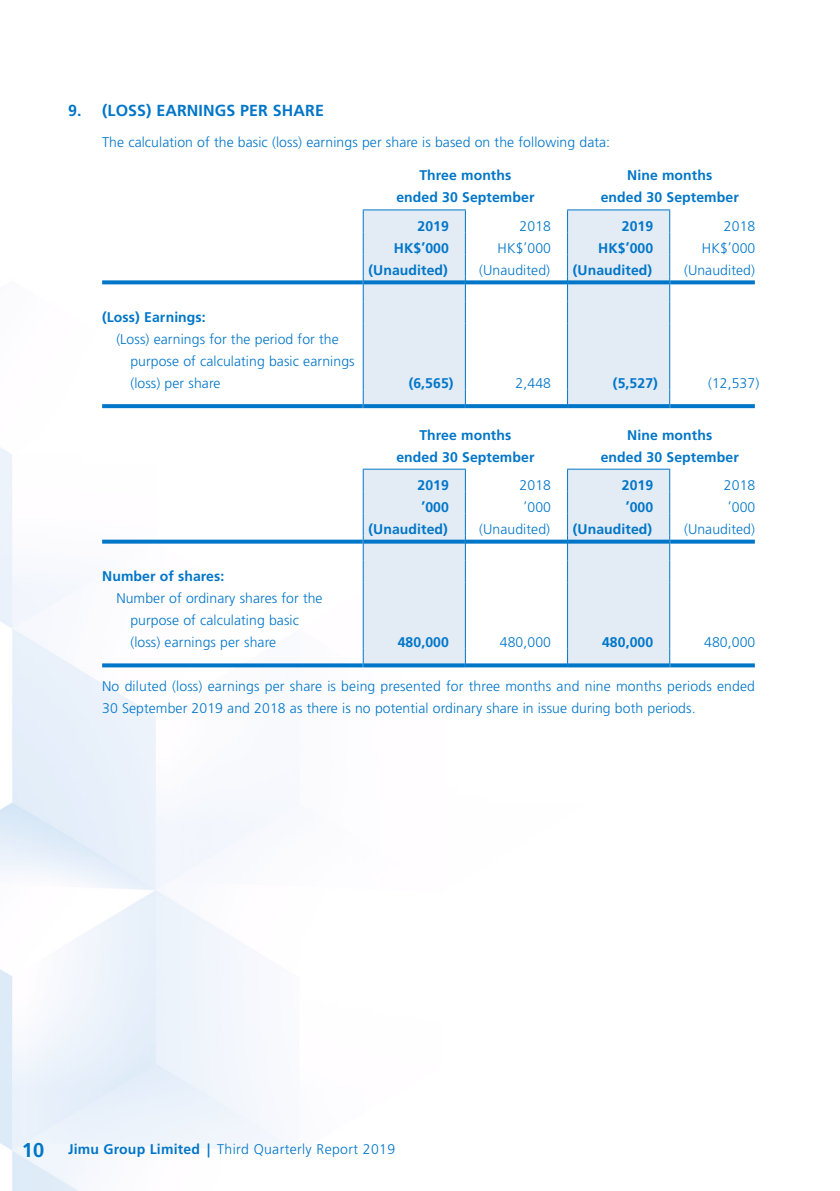
<style>
.page{position:relative;width:840px;height:1191px;background:#fff}
.page>*{position:absolute;margin:0;border:0;box-sizing:border-box;transform-origin:0 0}
.t1{font:700 16px "Frutiger LT Std";letter-spacing:.005em;color:#0076c8}
.t2{font:300 14px/22px "Frutiger LT Std";letter-spacing:.005em;color:#0076c8}
.t3{font:700 14px/22px "Frutiger LT Std";letter-spacing:.005em;color:#0076c8;text-align:center}
.t4{font:300 14px "Frutiger LT Std";letter-spacing:.025em;color:#0076c8}
.s1{font-weight:700;font-size:20px}
.s2{font-weight:700}
</style>
<div class="page">
<img style="left:0;top:209px;width:755px;height:982px">
<svg style="left:363px;top:210px;width:305px;height:194px;fill:#e3ebf4"></svg>
<hr style="left:362px;top:209px;width:103px;height:1px;background:#0076c8">
<hr style="left:566px;top:209px;width:103px;height:1px;background:#0076c8">
<svg style="left:362px;top:210px;width:1px;height:113px"></svg>
<svg style="left:464px;top:210px;width:1px;height:113px"></svg>
<svg style="left:566px;top:210px;width:1px;height:113px"></svg>
<svg style="left:668px;top:210px;width:1px;height:113px"></svg>
<hr style="left:362px;top:323px;width:1px;height:66px;background:#0076c8">
<hr style="left:464px;top:323px;width:1px;height:66px;background:#0076c8">
<hr style="left:566px;top:323px;width:1px;height:66px;background:#0076c8">
<hr style="left:668px;top:323px;width:1px;height:66px;background:#0076c8">
<svg style="left:362px;top:389px;width:1px;height:19px"></svg>
<svg style="left:464px;top:389px;width:1px;height:19px"></svg>
<svg style="left:566px;top:389px;width:1px;height:19px"></svg>
<svg style="left:668px;top:389px;width:1px;height:19px"></svg>
<svg style="left:102px;top:280px;width:260px;height:4px"></svg>
<svg style="left:363px;top:280px;width:101px;height:4px"></svg>
<svg style="left:465px;top:280px;width:101px;height:4px"></svg>
<svg style="left:567px;top:280px;width:101px;height:4px"></svg>
<svg style="left:669px;top:280px;width:85px;height:4px"></svg>
<svg style="left:102px;top:404px;width:260px;height:4px"></svg>
<svg style="left:363px;top:404px;width:101px;height:4px"></svg>
<svg style="left:465px;top:404px;width:101px;height:4px"></svg>
<svg style="left:567px;top:404px;width:101px;height:4px"></svg>
<svg style="left:669px;top:404px;width:85px;height:4px"></svg>
<svg style="left:363px;top:469px;width:305px;height:194px;fill:#e3ebf4"></svg>
<hr style="left:362px;top:469px;width:103px;height:1px;background:#0076c8">
<hr style="left:566px;top:469px;width:103px;height:1px;background:#0076c8">
<svg style="left:362px;top:470px;width:1px;height:112px"></svg>
<svg style="left:464px;top:470px;width:1px;height:112px"></svg>
<svg style="left:566px;top:470px;width:1px;height:112px"></svg>
<svg style="left:668px;top:470px;width:1px;height:112px"></svg>
<hr style="left:362px;top:582px;width:1px;height:66px;background:#0076c8">
<hr style="left:464px;top:582px;width:1px;height:66px;background:#0076c8">
<hr style="left:566px;top:582px;width:1px;height:66px;background:#0076c8">
<hr style="left:668px;top:582px;width:1px;height:66px;background:#0076c8">
<svg style="left:362px;top:648px;width:1px;height:19px"></svg>
<svg style="left:464px;top:648px;width:1px;height:19px"></svg>
<svg style="left:566px;top:648px;width:1px;height:19px"></svg>
<svg style="left:668px;top:648px;width:1px;height:19px"></svg>
<svg style="left:102px;top:539px;width:260px;height:4px"></svg>
<svg style="left:363px;top:539px;width:101px;height:4px"></svg>
<svg style="left:465px;top:539px;width:101px;height:4px"></svg>
<svg style="left:567px;top:539px;width:101px;height:4px"></svg>
<svg style="left:669px;top:539px;width:85px;height:4px"></svg>
<svg style="left:102px;top:663px;width:260px;height:4px"></svg>
<svg style="left:363px;top:663px;width:101px;height:4px"></svg>
<svg style="left:465px;top:663px;width:101px;height:4px"></svg>
<svg style="left:567px;top:663px;width:101px;height:4px"></svg>
<svg style="left:669px;top:663px;width:85px;height:4px"></svg>
<p class="t1" style="left:68px;top:101px;width:257px">9. (LOSS) EARNINGS PER SHARE</p>
<p class="t2" style="left:102px;top:131px;width:509px">The calculation of the basic (loss) earnings per share is based on the following data:</p>
<p class="t3" style="left:396px;top:165px;width:139px">Three months<br>ended 30 September</p>
<p class="t3" style="left:600px;top:165px;width:139px">Nine months<br>ended 30 September</p>
<p class="t3" style="left:417px;top:215px;width:33px">2019</p>
<p class="t2" style="left:519px;top:215px;width:33px">2018</p>
<p class="t3" style="left:621px;top:215px;width:33px">2019</p>
<p class="t2" style="left:723px;top:215px;width:33px">2018</p>
<p class="t3" style="left:393px;top:237px;width:56px">HK$’000</p>
<p class="t2" style="left:497px;top:237px;width:55px">HK$’000</p>
<p class="t3" style="left:598px;top:237px;width:56px">HK$’000</p>
<p class="t2" style="left:701px;top:237px;width:55px">HK$’000</p>
<p class="t3" style="left:368px;top:259px;width:81px">(Unaudited)</p>
<p class="t2" style="left:479px;top:259px;width:72px">(Unaudited)</p>
<p class="t3" style="left:572px;top:259px;width:81px">(Unaudited)</p>
<p class="t2" style="left:683px;top:259px;width:72px">(Unaudited)</p>
<p class="t3" style="left:102px;top:306px;width:105px">(Loss) Earnings:</p>
<p class="t2" style="left:130px;top:328px;width:226px;text-indent:-14px">(Loss) earnings for the period for the purpose of calculating basic earnings (loss) per share</p>
<p class="t3" style="left:408px;top:372px;width:46px">(6,565)</p>
<p class="t2" style="left:515px;top:372px;width:37px">2,448</p>
<p class="t3" style="left:612px;top:372px;width:46px">(5,527)</p>
<p class="t2" style="left:707px;top:372px;width:53px">(12,537)</p>
<p class="t3" style="left:396px;top:424px;width:139px">Three months<br>ended 30 September</p>
<p class="t3" style="left:600px;top:424px;width:139px">Nine months<br>ended 30 September</p>
<p class="t3" style="left:417px;top:474px;width:33px">2019</p>
<p class="t2" style="left:519px;top:474px;width:33px">2018</p>
<p class="t3" style="left:621px;top:474px;width:33px">2019</p>
<p class="t2" style="left:723px;top:474px;width:33px">2018</p>
<p class="t3" style="left:421px;top:496px;width:29px">’000</p>
<p class="t2" style="left:523px;top:496px;width:29px">’000</p>
<p class="t3" style="left:625px;top:496px;width:29px">’000</p>
<p class="t2" style="left:727px;top:496px;width:29px">’000</p>
<p class="t3" style="left:368px;top:518px;width:81px">(Unaudited)</p>
<p class="t2" style="left:479px;top:518px;width:72px">(Unaudited)</p>
<p class="t3" style="left:572px;top:518px;width:81px">(Unaudited)</p>
<p class="t2" style="left:683px;top:518px;width:72px">(Unaudited)</p>
<p class="t3" style="left:102px;top:565px;width:123px">Number of shares:</p>
<p class="t2" style="left:130px;top:587px;width:194px;text-indent:-14px">Number of ordinary shares for the purpose of calculating basic (loss) earnings per share</p>
<p class="t3" style="left:397px;top:631px;width:53px">480,000</p>
<p class="t2" style="left:499px;top:631px;width:53px">480,000</p>
<p class="t3" style="left:601px;top:631px;width:53px">480,000</p>
<p class="t2" style="left:703px;top:631px;width:53px">480,000</p>
<p class="t2" style="left:102px;top:675px;width:654px">No diluted (loss) earnings per share is being presented for three months and nine months periods ended<br>30 September 2019 and 2018 as there is no potential ordinary share in issue during both periods.</p>
<p class="t4" style="left:22px;top:1140px;width:374px"><span class="s1">10</span> <span class="s2">Jimu Group Limited |</span> Third Quarterly Report 2019</p>
</div>
